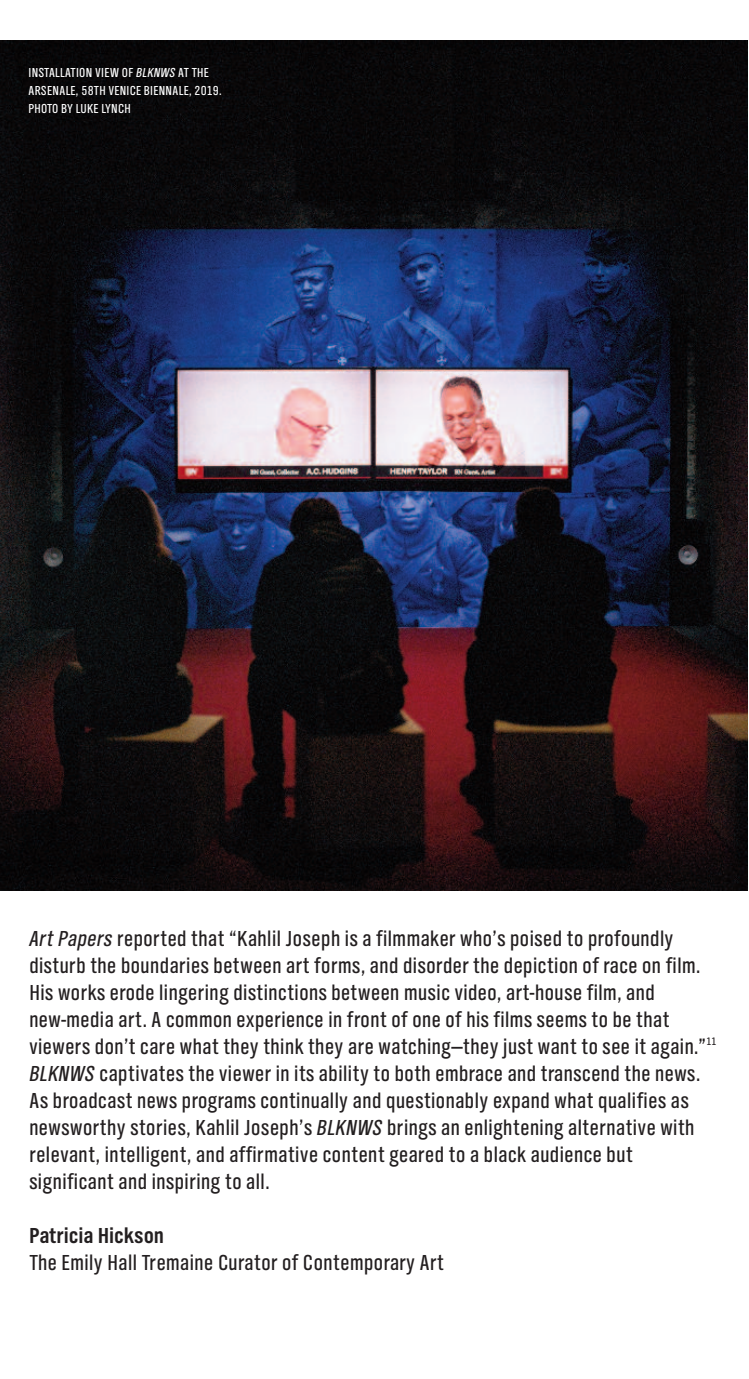
<style>
.page{position:relative;width:749px;height:1379px;background:#fff}
.page>*{position:absolute;margin:0;border:0;box-sizing:border-box;transform-origin:0 0}
.t1{font:22.5px/27px "TV Nord Cond EF";letter-spacing:.02em;color:#231f20}
.t2{font:700 22.5px "TV Nord Cond EF";letter-spacing:.025em;color:#231f20}
.t3{font:13.5px/18px "TV Nord Cond EF";letter-spacing:.02em;color:#fff}
.s1{font-style:italic}
</style>
<div class="page">
<img style="left:0;top:40px;width:748px;height:851px">
<p class="t3" style="left:29px;top:65px;width:195px">INSTALLATION VIEW OF <span class="s1">BLKNWS</span> AT THE<br>ARSENALE, 58TH VENICE BIENNALE, 2019.<br>PHOTO BY LUKE LYNCH</p>
<p class="t1" style="left:29px;top:926px;width:689px"><span class="s1">Art Papers</span> reported that “Kahlil Joseph is a filmmaker who’s poised to profoundly disturb the boundaries between art forms, and disorder the depiction of race on film.<br>His works erode lingering distinctions between music video, art-house film, and new-media art. A common experience in front of one of his films seems to be that viewers don’t care what they think they are watching—they just want to see it again.”<sup>11<br></sup><span class="s1">BLKNWS</span> captivates the viewer in its ability to both embrace and transcend the news.<br>As broadcast news programs continually and questionably expand what qualifies as newsworthy stories, Kahlil Joseph’s <span class="s1">BLKNWS</span> brings an enlightening alternative with relevant, intelligent, and affirmative content geared to a black audience but significant and inspiring to all.</p>
<p class="t2" style="left:29px;top:1227px;width:136px">Patricia Hickson</p>
<p class="t1" style="left:29px;top:1250px;width:416px">The Emily Hall Tremaine Curator of Contemporary Art</p>
</div>
